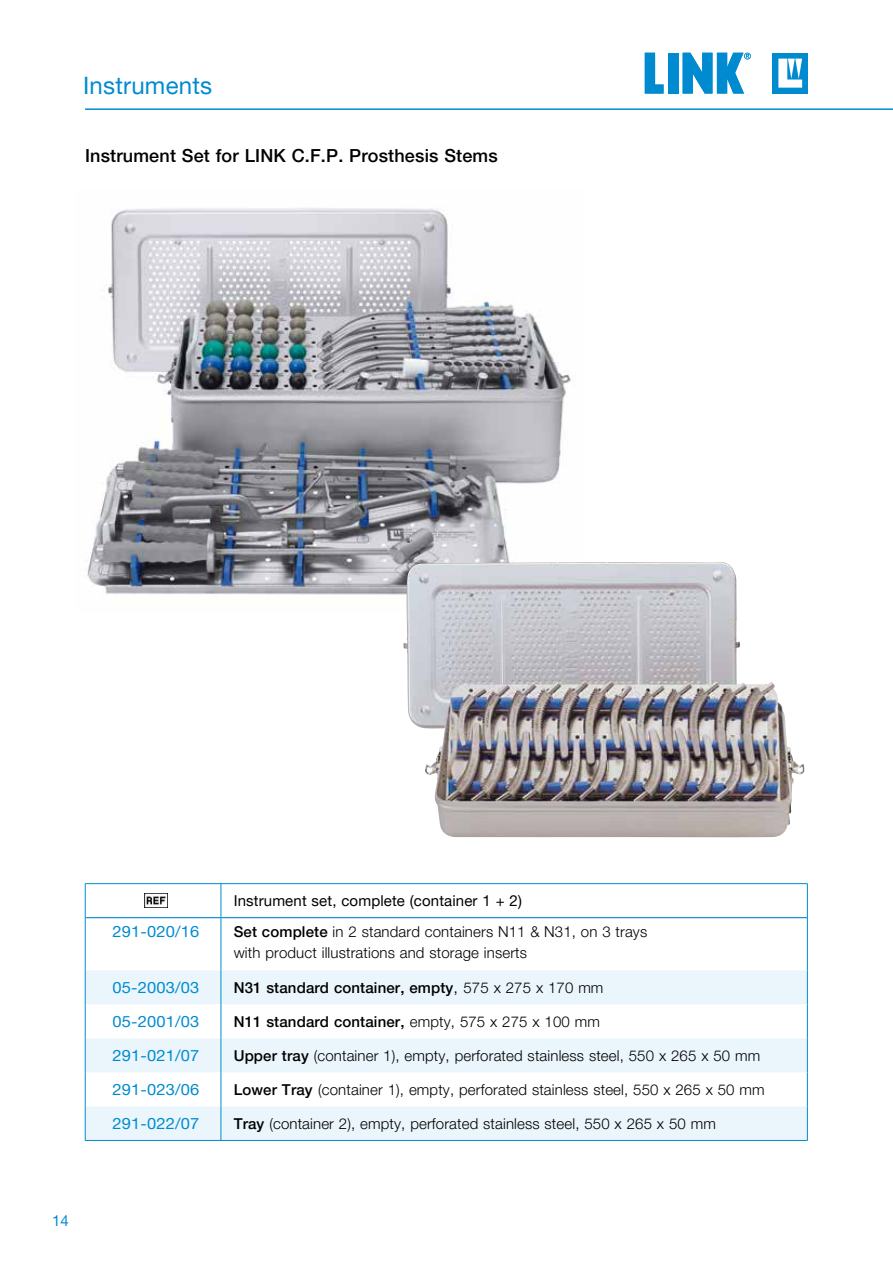
<style>
.page{position:relative;width:893px;height:1263px;background:#fff}
.page>*{position:absolute;margin:0;border:0;box-sizing:border-box;transform-origin:0 0}
.t1{font:24px "Helvetica Neue LT Pro";letter-spacing:.01em;color:#008bd0}
.t2{font:500 18px "Helvetica Neue LT Pro";letter-spacing:.01em;color:#000}
.t3{font:15.45px "Helvetica Neue LT Pro";letter-spacing:.01em;color:#008bd0;scale:1.07 1}
.t4{font:300 15px/21px "Helvetica Neue LT Pro";letter-spacing:.01em;color:#000}
.t5{font:500 15px "Helvetica Neue LT Pro";letter-spacing:.01em;color:#000}
.t6{font:15px "Helvetica Neue LT Pro";letter-spacing:.01em;color:#000}
.t7{font:15px "Helvetica Neue LT Pro";color:#008bd0}
.s1{font-weight:500}
.s2{font-weight:300;font-size:15.45px}
.s3{font-weight:300}
</style>
<div class="page">
<hr style="left:85px;top:108px;width:808px;height:2px;background:#008bd0">
<div style="left:773px;top:53px;width:35px;height:41px;background:#008bd0"></div>
<svg style="left:778px;top:59px;width:24px;height:29px"></svg>
<svg style="left:645px;top:53px;width:18px;height:41px"></svg>
<div style="left:668px;top:53px;width:10px;height:41px;background:#008bd0"></div>
<svg style="left:683px;top:53px;width:68px;height:41px"></svg>
<img style="left:85px;top:208px;width:488px;height:387px">
<img style="left:403px;top:562px;width:401px;height:276px">
<svg style="left:86px;top:918px;width:721px;height:52px"></svg>
<svg style="left:86px;top:970px;width:721px;height:170px;fill:#ebf6fc"></svg>
<hr style="left:221px;top:884px;width:1px;height:33px;background:#008bd0">
<hr style="left:221px;top:918px;width:1px;height:52px;background:#008bd0">
<hr style="left:221px;top:970px;width:1px;height:34px;background:#008bd0">
<hr style="left:221px;top:1004px;width:1px;height:34px;background:#008bd0">
<hr style="left:221px;top:1038px;width:1px;height:34px;background:#008bd0">
<hr style="left:221px;top:1072px;width:1px;height:34px;background:#008bd0">
<hr style="left:221px;top:1106px;width:1px;height:34px;background:#008bd0">
<hr style="left:85px;top:883px;width:136px;height:1px;background:#008bd0">
<hr style="left:85px;top:884px;width:1px;height:34px;background:#008bd0">
<hr style="left:221px;top:883px;width:586px;height:1px;background:#008bd0">
<hr style="left:807px;top:884px;width:1px;height:34px;background:#008bd0">
<hr style="left:85px;top:918px;width:1px;height:52px;background:#008bd0">
<hr style="left:807px;top:918px;width:1px;height:52px;background:#008bd0">
<hr style="left:85px;top:970px;width:1px;height:34px;background:#008bd0">
<hr style="left:807px;top:970px;width:1px;height:34px;background:#008bd0">
<hr style="left:85px;top:1004px;width:1px;height:34px;background:#008bd0">
<hr style="left:807px;top:1004px;width:1px;height:34px;background:#008bd0">
<hr style="left:85px;top:1038px;width:1px;height:34px;background:#008bd0">
<hr style="left:807px;top:1038px;width:1px;height:34px;background:#008bd0">
<hr style="left:85px;top:1072px;width:1px;height:34px;background:#008bd0">
<hr style="left:807px;top:1072px;width:1px;height:34px;background:#008bd0">
<hr style="left:85px;top:1106px;width:1px;height:34px;background:#008bd0">
<hr style="left:807px;top:1106px;width:1px;height:34px;background:#008bd0">
<hr style="left:85px;top:1140px;width:136px;height:1px;background:#008bd0">
<hr style="left:221px;top:1140px;width:586px;height:1px;background:#008bd0">
<hr style="left:85px;top:917px;width:136px;height:1px;background:#008bd0">
<hr style="left:221px;top:917px;width:586px;height:1px;background:#008bd0">
<img style="left:144px;top:893px;width:23px;height:15px">
<h1 class="t1" style="left:83px;top:70px;width:131px">Instruments</h1>
<p class="t2" style="left:85px;top:144px;width:414px">Instrument Set for LINK C.F.P. Prosthesis Stems</p>
<p class="t7" style="left:52px;top:1211px;width:18px">14</p>
<p class="t6" style="left:234px;top:891px;width:290px">Instrument set, complete (container 1 + 2)</p>
<p class="t3" style="left:113px;top:922px;width:83px">291-020/16</p>
<p class="t4" style="left:234px;top:921px;width:415px"><span class="s1">Set complete</span> in 2 standard containers N11 &amp; N31, on 3 trays with product illustrations and storage inserts</p>
<p class="t3" style="left:113px;top:978px;width:83px">05-2003/03</p>
<p class="t5" style="left:234px;top:978px;width:371px">N31 standard container, empty<span class="s2">,</span> <span class="s3">575 x 275 x 170 mm</span></p>
<p class="t3" style="left:113px;top:1012px;width:83px">05-2001/03</p>
<p class="t5" style="left:234px;top:1012px;width:368px">N11 standard container, <span class="s3">empty, 575 x 275 x 100 mm</span></p>
<p class="t3" style="left:113px;top:1046px;width:83px">291-021/07</p>
<p class="t4" style="left:234px;top:1044px;width:528px"><span class="s1">Upper tray</span> (container 1), empty, perforated stainless steel, 550 x 265 x 50 mm</p>
<p class="t3" style="left:113px;top:1080px;width:83px">291-023/06</p>
<p class="t4" style="left:234px;top:1079px;width:532px"><span class="s1">Lower Tray</span> (container 1), empty, perforated stainless steel, 550 x 265 x 50 mm</p>
<p class="t3" style="left:113px;top:1114px;width:83px">291-022/07</p>
<p class="t4" style="left:234px;top:1112px;width:484px"><span class="s1">Tray</span> (container 2), empty, perforated stainless steel, 550 x 265 x 50 mm</p>
</div>
